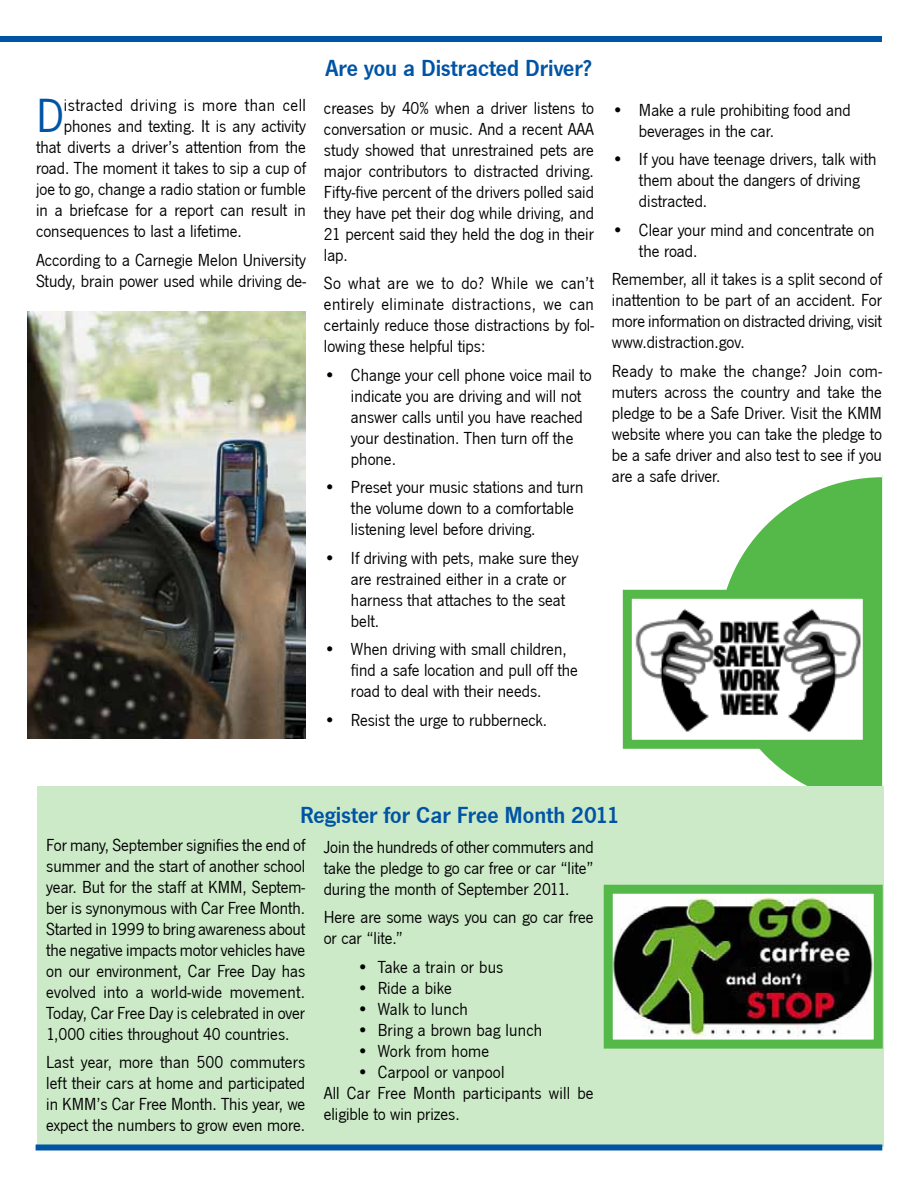
<style>
.page{position:relative;width:918px;height:1188px;background:#fff}
.page>*{position:absolute;margin:0;border:0;box-sizing:border-box;transform-origin:0 0}
.t1{font:49.5px "News Got T";color:#0054a4}
.t2{font:600 24px "News Got T";color:#0054a4}
.t3{font:18px/21px "News Got T";color:#000}
.t4{font:18px "News Got T";letter-spacing:.025em;color:#000}
</style>
<div class="page">
<svg style="left:709px;top:474px;width:175px;height:339px;fill:#54b948"></svg>
<div style="left:37px;top:787px;width:846px;height:360px;background:#cceac8"></div>
<div style="left:0;top:36px;width:882px;height:6px;background:#0054a4"></div>
<div style="left:36px;top:1144px;width:846px;height:6px;background:#0054a4"></div>
<img style="left:614px;top:895px;width:259px;height:144px">
<div style="left:604px;top:885px;width:279px;height:164px;border:9px solid #54b948"></div>
<img style="left:635px;top:600px;width:227px;height:139px">
<div style="left:623px;top:590px;width:249px;height:159px;border:9px solid #54b948"></div>
<img style="left:27px;top:312px;width:279px;height:426px">
<h1 class="t1" style="left:36px;top:89px;width:29px">D</h1>
<p class="t4" style="left:64px;top:96px;width:244px">istracted driving is more than cell</p>
<p class="t3" style="left:64px;top:116px;width:244px">phones and texting. It is any activity</p>
<p class="t3" style="left:36px;top:137px;width:271px">that diverts a driver’s attention from the</p>
<p class="t3" style="left:36px;top:158px;width:271px">road. The moment it takes to sip a cup of</p>
<p class="t3" style="left:36px;top:179px;width:272px">joe to go, change a radio station or fumble</p>
<p class="t3" style="left:36px;top:200px;width:272px">in a briefcase for a report can result in</p>
<p class="t3" style="left:36px;top:221px;width:207px">consequences to last a lifetime.</p>
<p class="t3" style="left:36px;top:250px;width:271px">According to a Carnegie Melon University<br>Study, brain power used while driving de-</p>
<h2 class="t2" style="left:326px;top:54px;width:268px">Are you a Distracted Driver?</h2>
<p class="t3" style="left:324px;top:98px;width:271px;text-align:justify">creases by 40% when a driver listens to conversation or music. And a recent AAA study showed that unrestrained pets are major contributors to distracted driving.<br>Fifty-five percent of the drivers polled said they have pet their dog while driving, and 21 percent said they held the dog in their lap.</p>
<p class="t3" style="left:324px;top:273px;width:272px;text-align:justify">So what are we to do? While we can’t entirely eliminate distractions, we can certainly reduce those distractions by fol&shy;lowing these helpful tips:</p>
<p class="t3" style="left:351px;top:365px;width:242px;text-indent:-27px">• Change your cell phone voice mail to indicate you are driving and will not answer calls until you have reached your destination. Then turn off the phone.</p>
<p class="t3" style="left:351px;top:477px;width:234px;text-indent:-27px">• Preset your music stations and turn the volume down to a comfortable listening level before driving.</p>
<p class="t3" style="left:351px;top:548px;width:229px;text-indent:-27px">• If driving with pets, make sure they are restrained either in a crate or harness that attaches to the seat belt.</p>
<p class="t3" style="left:351px;top:639px;width:228px;text-indent:-27px">• When driving with small children, find a safe location and pull off the road to deal with their needs.</p>
<p class="t3" style="left:324px;top:710px;width:225px">• Resist the urge to rubberneck.</p>
<p class="t3" style="left:639px;top:100px;width:213px;text-indent:-27px">• Make a rule prohibiting food and beverages in the car.</p>
<p class="t3" style="left:639px;top:149px;width:239px;text-indent:-27px">• If you have teenage drivers, talk with them about the dangers of driving distracted.</p>
<p class="t3" style="left:639px;top:220px;width:237px;text-indent:-27px">• Clear your mind and concentrate on the road.</p>
<p class="t3" style="left:612px;top:269px;width:272px;text-align:justify">Remember, all it takes is a split second of inattention to be part of an accident. For more information on distracted driving, visit www.distraction.gov.</p>
<p class="t3" style="left:612px;top:361px;width:272px;text-align:justify">Ready to make the change? Join com&shy;muters across the country and take the pledge to be a Safe Driver. Visit the KMM website where you can take the pledge to be a safe driver and also test to see if you are a safe driver.</p>
<h2 class="t2" style="left:300px;top:801px;width:321px">Register for Car Free Month 2011</h2>
<p class="t3" style="left:46px;top:835px;width:261px;text-align:justify">For many, September signifies the end of summer and the start of another school year. But for the staff at KMM, Septem&shy;ber is synonymous with Car Free Month.<br>Started in 1999 to bring awareness about the negative impacts motor vehicles have on our environment, Car Free Day has evolved into a world-wide movement.<br>Today, Car Free Day is celebrated in over 1,000 cities throughout 40 countries.</p>
<p class="t3" style="left:46px;top:1052px;width:260px;text-align:justify">Last year, more than 500 commuters left their cars at home and participated in KMM’s Car Free Month. This year, we expect the numbers to grow even more.</p>
<p class="t3" style="left:324px;top:837px;width:271px;text-align:justify">Join the hundreds of other commuters and take the pledge to go car free or car “lite” during the month of September 2011.</p>
<p class="t3" style="left:324px;top:907px;width:271px">Here are some ways you can go car free or car “lite.”</p>
<p class="t3" style="left:357px;top:957px;width:148px">• Take a train or bus</p>
<p class="t3" style="left:357px;top:978px;width:97px">• Ride a bike</p>
<p class="t3" style="left:357px;top:999px;width:113px">• Walk to lunch</p>
<p class="t3" style="left:357px;top:1020px;width:187px">• Bring a brown bag lunch</p>
<p class="t3" style="left:357px;top:1041px;width:134px">• Work from home</p>
<p class="t3" style="left:324px;top:1062px;width:271px;text-indent:33px">• Carpool or vanpool<br>All Car Free Month participants will be eligible to win prizes.</p>
</div>
